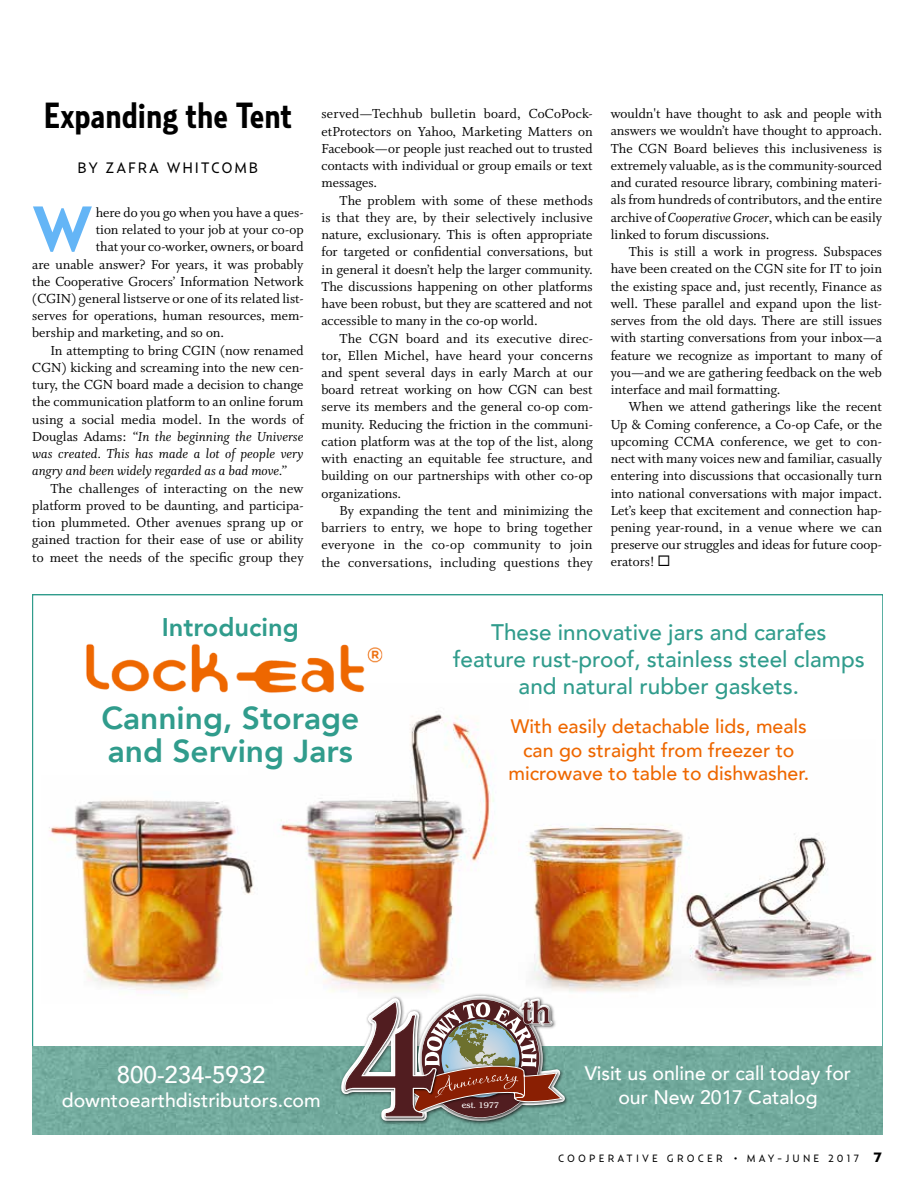
<style>
.page{position:relative;width:918px;height:1188px;background:#fff}
.page>*{position:absolute;margin:0;border:0;box-sizing:border-box;transform-origin:0 0}
.t1{font:700 63.6px "Relay";color:#64b5f6}
.t2{font:700 36px "Relay Cond";color:#000}
.t3{font:800 31.8px/33px "Avenir";color:#309c8c}
.t4{font:800 25.5px "Avenir";color:#309c8c}
.t5{font:500 24px "Avenir";color:#fff}
.t6{font:500 22.5px/27px "Avenir";color:#309c8c;text-align:center}
.t7{font:500 19.5px/23.4px "Avenir";color:#ee6700;text-align:center}
.t8{font:500 19.5px "Avenir";color:#fff}
.t9{font:15px "Relay";letter-spacing:.125em;color:#000}
.t10{font:14.7px/17.2px "Whitman Roman LF";color:#000;text-align:justify}
.t11{font:14.7px/17.2px "Whitman Italic LF";color:#000;text-align:justify}
.t12{font:10.5px "Relay";letter-spacing:.3em;color:#000}
.t13{font:8.55px "Benguiat IT Cby BT";color:#fff}
.s1{font-family:"Whitman Roman LF"}
.s2{font-family:"Whitman Italic LF"}
.s3{font-family:"Proxima Nova"}
.s4{font-family:"Relay Wide";font-weight:900;font-size:13.5px}
</style>
<div class="page">
<img style="left:32px;top:1046px;width:851px;height:89px">
<img style="left:279px;top:711px;width:217px;height:281px">
<img style="left:49px;top:800px;width:205px;height:194px">
<img style="left:86px;top:643px;width:297px;height:50px">
<img style="left:526px;top:824px;width:349px;height:168px">
<img style="left:337px;top:992px;width:234px;height:135px">
<img style="left:417px;top:995px;width:129px;height:128px">
<svg style="left:341px;top:996px;width:224px;height:125px"></svg>
<h2 class="t2" style="left:44px;top:94px;width:250px">Expanding the Tent</h2>
<p class="t9" style="left:78px;top:159px;width:182px">BY ZAFRA WHITCOMB</p>
<h1 class="t1" style="left:32px;top:190px;width:62px">W</h1>
<p class="t10" style="left:96px;top:204px;width:209px">here do you go when you have a ques-</p>
<p class="t10" style="left:96px;top:221px;width:209px">tion related to your job at your co-op</p>
<p class="t10" style="left:96px;top:238px;width:209px">that your co-worker, owners, or board</p>
<p class="t10" style="left:32px;top:256px;width:273px">are unable answer? For years, it was probably</p>
<p class="t10" style="left:32px;top:273px;width:273px">the Cooperative Grocers’ Information Network</p>
<p class="t10" style="left:32px;top:290px;width:273px">(CGIN) general listserve or one of its related list-</p>
<p class="t10" style="left:32px;top:307px;width:273px">serves for operations, human resources, mem-</p>
<p class="t10" style="left:32px;top:325px;width:194px">bership and marketing, and so on.</p>
<p class="t10" style="left:50px;top:342px;width:255px">In attempting to bring CGIN (now renamed</p>
<p class="t10" style="left:32px;top:359px;width:273px">CGN) kicking and screaming into the new cen-</p>
<p class="t10" style="left:32px;top:376px;width:273px">tury, the CGN board made a decision to change</p>
<p class="t10" style="left:32px;top:394px;width:273px">the communication platform to an online forum</p>
<p class="t10" style="left:32px;top:411px;width:273px">using a social media model. In the words of</p>
<p class="t11" style="left:32px;top:428px;width:273px"><span class="s1">Douglas Adams:</span> “In the beginning the Universe was created. This has made a lot of people very angry and been widely regarded as a bad move.”</p>
<p class="t10" style="left:32px;top:480px;width:273px;text-indent:18px">The challenges of interacting on the new platform proved to be daunting, and participa&shy;tion plummeted. Other avenues sprang up or gained traction for their ease of use or ability to meet the needs of the specific group they</p>
<p class="t10" style="left:322px;top:106px;width:273px">served—Techhub bulletin board, CoCoPock&shy;etProtectors on Yahoo, Marketing Matters on Facebook—or people just reached out to trusted contacts with individual or group emails or text messages.</p>
<p class="t10" style="left:322px;top:192px;width:273px;text-indent:18px">The problem with some of these methods is that they are, by their selectively inclusive nature, exclusionary. This is often appropriate for targeted or confidential conversations, but in general it doesn’t help the larger community.<br>The discussions happening on other platforms have been robust, but they are scattered and not accessible to many in the co-op world.</p>
<p class="t10" style="left:322px;top:330px;width:273px;text-indent:18px">The CGN board and its executive direc&shy;tor, Ellen Michel, have heard your concerns and spent several days in early March at our board retreat working on how CGN can best serve its members and the general co-op com&shy;munity. Reducing the friction in the communi&shy;cation platform was at the top of the list, along with enacting an equitable fee structure, and building on our partnerships with other co-op organizations.</p>
<p class="t10" style="left:322px;top:502px;width:273px;text-indent:18px">By expanding the tent and minimizing the barriers to entry, we hope to bring together everyone in the co-op community to join the conversations, including questions they</p>
<p class="t10" style="left:611px;top:105px;width:273px">wouldn't have thought to ask and people with answers we wouldn’t have thought to approach.<br>The CGN Board believes this inclusiveness is extremely valuable, as is the community-sourced and curated resource library, combining materi&shy;als from hundreds of contributors, and the entire archive of <span class="s2">Cooperative Grocer</span>, which can be easily linked to forum discussions.</p>
<p class="t10" style="left:611px;top:243px;width:273px;text-indent:18px">This is still a work in progress. Subspaces have been created on the CGN site for IT to join the existing space and, just recently, Finance as well. These parallel and expand upon the list&shy;serves from the old days. There are still issues with starting conversations from your inbox—a feature we recognize as important to many of you—and we are gathering feedback on the web interface and mail formatting.</p>
<p class="t10" style="left:611px;top:398px;width:273px;text-indent:18px">When we attend gatherings like the recent Up &amp; Coming conference, a Co-op Cafe, or the upcoming CCMA conference, we get to con&shy;nect with many voices new and familiar, casually entering into discussions that occasionally turn into national conversations with major impact.<br>Let’s keep that excitement and connection hap&shy;pening year-round, in a venue where we can preserve our struggles and ideas for future coop&shy;erators! ◻</p>
<h3 class="t4" style="left:162px;top:608px;width:138px">Introducing</h3>
<h3 class="t6" style="left:453px;top:617px;width:413px">These innovative jars and carafes feature rust-proof, stainless steel clamps and natural rubber gaskets.</h3>
<h3 class="t3" style="left:101px;top:702px;width:259px">Canning, Storage and Serving Jars</h3>
<h3 class="t5" style="left:117px;top:1053px;width:150px">800-234-5932</h3>
<h3 class="t7" style="left:508px;top:714px;width:302px">With easily detachable lids, meals can go straight from freezer to microwave to table to dishwasher.</h3>
<h3 class="t8" style="left:585px;top:1057px;width:268px">Visit us online or call today for</h3>
<h3 class="t8" style="left:62px;top:1084px;width:260px">downtoearthdistributors.com</h3>
<h3 class="t8" style="left:618px;top:1080px;width:201px">our New 2017 Catalog</h3>
<p class="t13" style="left:462px;top:1100px;width:39px">est. 1977</p>
<p class="t12" style="left:558px;top:1151px;width:325px">COOPERATIVE GROCER <span class="s3">•</span> MAY-JUNE 2017 <span class="s4">7</span></p>
</div>
